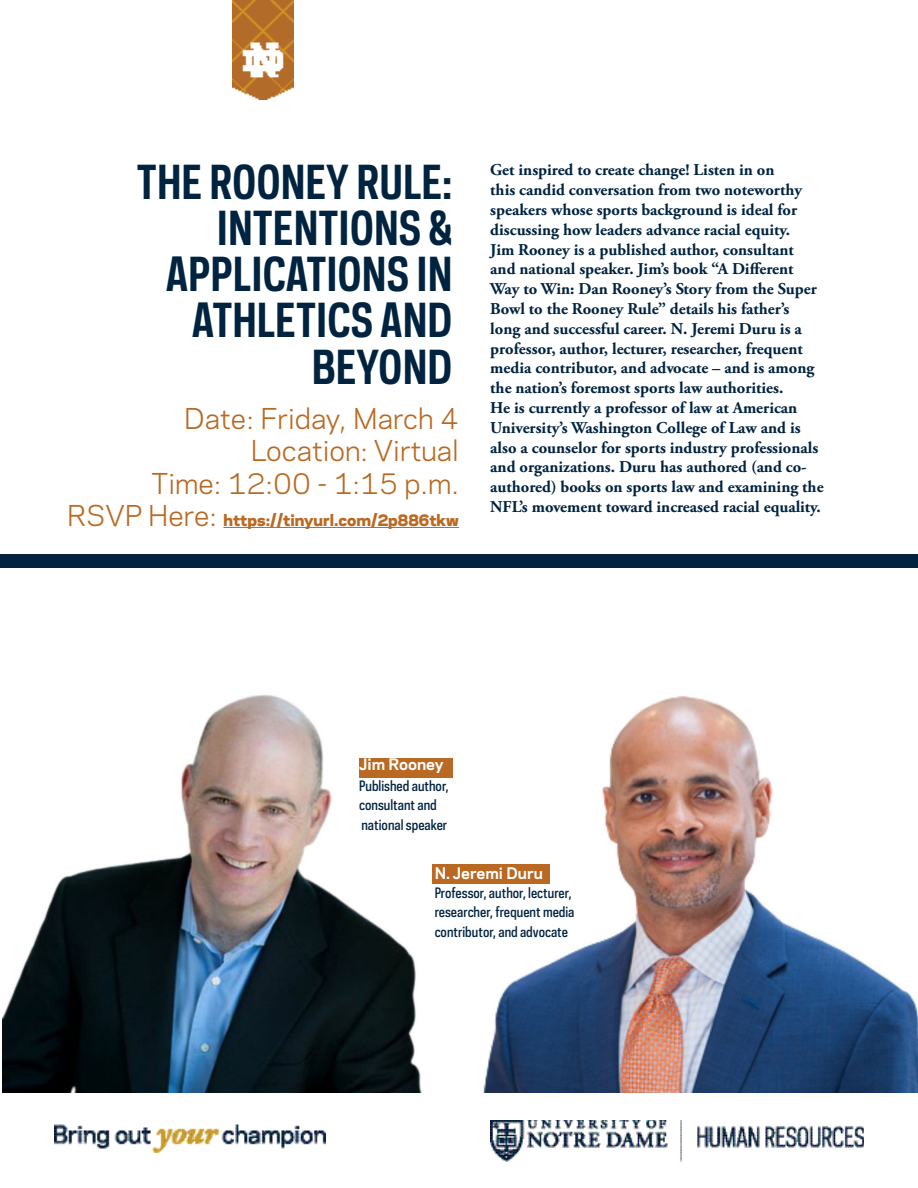
<style>
.page{position:relative;width:918px;height:1188px;background:#fff}
.page>*{position:absolute;margin:0;border:0;box-sizing:border-box;transform-origin:0 0}
.t1{font:700 43.95px "Galaxie Polaris Condensed";color:#002340}
.t2{font:27px "Galaxie Polaris";color:#b96922}
.t3{font:700 16.5px/19.8px "Adobe Garamond Pro";color:#002340}
.t4{font:800 15px "Galaxie Polaris";color:#b96922}
.t5{font:700 15px "Galaxie Polaris";color:#fff}
.t6{font:500 13.5px/19.2px "Galaxie Polaris Condensed";color:#002340}
.s1{font-weight:400;font-size:27px}
</style>
<div class="page">
<img style="left:2px;top:695px;width:916px;height:397px">
<div style="left:0;top:554px;width:918px;height:14px;background:#002340"></div>
<img style="left:490px;top:1120px;width:374px;height:42px">
<div style="left:432px;top:864px;width:117px;height:20px;background:#b96922"></div>
<img style="left:233px;top:0;width:60px;height:100px">
<img style="left:55px;top:1124px;width:270px;height:29px">
<div style="left:359px;top:758px;width:94px;height:20px;background:#b96922"></div>
<hr style="left:223px;top:527px;width:236px;height:1px;background:#b96922">
<p class="t1" style="left:137px;top:153px;width:317px">THE ROONEY RULE:</p>
<p class="t1" style="left:217px;top:199px;width:237px">INTENTIONS &amp;</p>
<p class="t1" style="left:166px;top:245px;width:288px">APPLICATIONS IN</p>
<p class="t1" style="left:192px;top:291px;width:262px">ATHLETICS AND</p>
<p class="t1" style="left:312px;top:338px;width:142px">BEYOND</p>
<p class="t2" style="left:184px;top:398px;width:276px">Date: Friday, March 4</p>
<p class="t2" style="left:251px;top:431px;width:210px">Location: Virtual</p>
<p class="t2" style="left:152px;top:463px;width:309px">Time: 12:00 - 1:15 p.m.</p>
<p class="t4" style="left:67px;top:508px;width:393px"><span class="s1">RSVP Here:</span> https://tinyurl.com/2p886tkw</p>
<p class="t3" style="left:490px;top:161px;width:335px">Get inspired to create change! Listen in on<br>this candid conversation from two noteworthy speakers whose sports background is ideal for discussing how leaders advance racial equity.<br>Jim Rooney is a published author, consultant<br>and national speaker. Jim’s book “A Different Way to Win: Dan Rooney’s Story from the Super Bowl to the Rooney Rule” details his father’s<br>long and successful career. N. Jeremi Duru is a professor, author, lecturer, researcher, frequent media contributor, and advocate – and is among the nation’s foremost sports law authorities.<br>He is currently a professor of law at American University’s Washington College of Law and is also a counselor for sports industry professionals and organizations. Duru has authored (and co&shy;authored) books on sports law and examining the NFL’s movement toward increased racial equality.</p>
<p class="t5" style="left:359px;top:753px;width:86px">Jim Rooney</p>
<p class="t6" style="left:359px;top:776px;width:91px">Published author, consultant and</p>
<p class="t6" style="left:361px;top:815px;width:87px">national speaker</p>
<p class="t5" style="left:435px;top:862px;width:110px">N. Jeremi Duru</p>
<p class="t6" style="left:435px;top:883px;width:138px">Professor, author, lecturer,</p>
<p class="t6" style="left:435px;top:902px;width:141px">researcher, frequent media</p>
<p class="t6" style="left:435px;top:922px;width:135px">contributor, and advocate</p>
</div>
